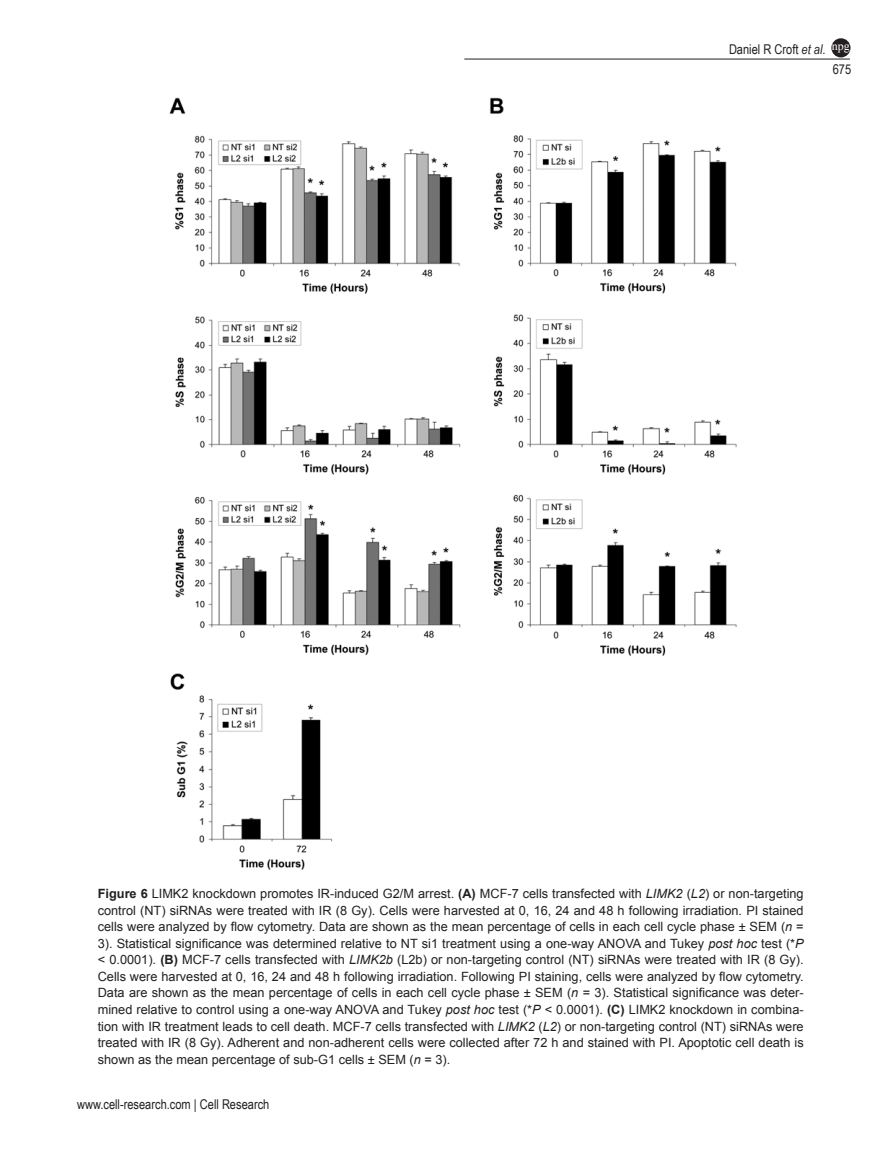
<style>
.page{position:relative;width:893px;height:1170px;background:#fff}
.page>*{position:absolute;margin:0;border:0;box-sizing:border-box;transform-origin:0 0}
.t1{font:13.5px "Arial Narrow";color:#231f20}
.t2{font:12.75px/16.5px "Arial";color:#231f20;text-align:justify}
.t3{font:12px "Times New Roman";color:#fff}
.s1{font-style:italic}
.s2{font-weight:700}
</style>
<div class="page">
<hr style="left:464px;top:59px;width:386px;height:1px;background:#231f20">
<div style="left:832px;top:39px;width:18px;height:18px;background:#231f20;border-radius:50%"></div>
<div style="left:831px;top:38px;width:19px;height:19px;border:2px solid #231f20;border-radius:50%"></div>
<img style="left:169px;top:97px;width:568px;height:773px">
<p class="t1" style="left:729px;top:40px;width:98px">Daniel R Croft <span class="s1">et al</span>.</p>
<p class="t3" style="left:832px;top:38px;width:19px">npg</p>
<p class="t1" style="left:833px;top:59px;width:20px">675</p>
<p class="t2" style="left:98px;top:885px;width:707px"><span class="s2">Figure 6</span> LIMK2 knockdown promotes IR-induced G2/M arrest. <span class="s2">(A)</span> MCF-7 cells transfected with <span class="s1">LIMK2</span> (<span class="s1">L2</span>) or non-targeting control (NT) siRNAs were treated with IR (8 Gy). Cells were harvested at 0, 16, 24 and 48 h following irradiation. PI stained cells were analyzed by flow cytometry. Data are shown as the mean percentage of cells in each cell cycle phase ± SEM (<span class="s1">n</span> = 3). Statistical significance was determined relative to NT si1 treatment using a one-way ANOVA and Tukey <span class="s1">post hoc</span> test (*<span class="s1">P </span>&lt; 0.0001). <span class="s2">(B)</span> MCF-7 cells transfected with <span class="s1">LIMK2b</span> (L2b) or non-targeting control (NT) siRNAs were treated with IR (8 Gy).<br>Cells were harvested at 0, 16, 24 and 48 h following irradiation. Following PI staining, cells were analyzed by flow cytometry.<br>Data are shown as the mean percentage of cells in each cell cycle phase ± SEM (<span class="s1">n</span> = 3). Statistical significance was deter&shy;mined relative to control using a one-way ANOVA and Tukey <span class="s1">post hoc</span> test (*<span class="s1">P</span> &lt; 0.0001). <span class="s2">(C)</span> LIMK2 knockdown in combina&shy;tion with IR treatment leads to cell death. MCF-7 cells transfected with <span class="s1">LIMK2</span> (<span class="s1">L2</span>) or non-targeting control (NT) siRNAs were treated with IR (8 Gy). Adherent and non-adherent cells were collected after 72 h and stained with PI. Apoptotic cell death is shown as the mean percentage of sub-G1 cells ± SEM (<span class="s1">n</span> = 3).</p>
<p class="t1" style="left:77px;top:1094px;width:194px">www.cell-research.com | Cell Research</p>
</div>
